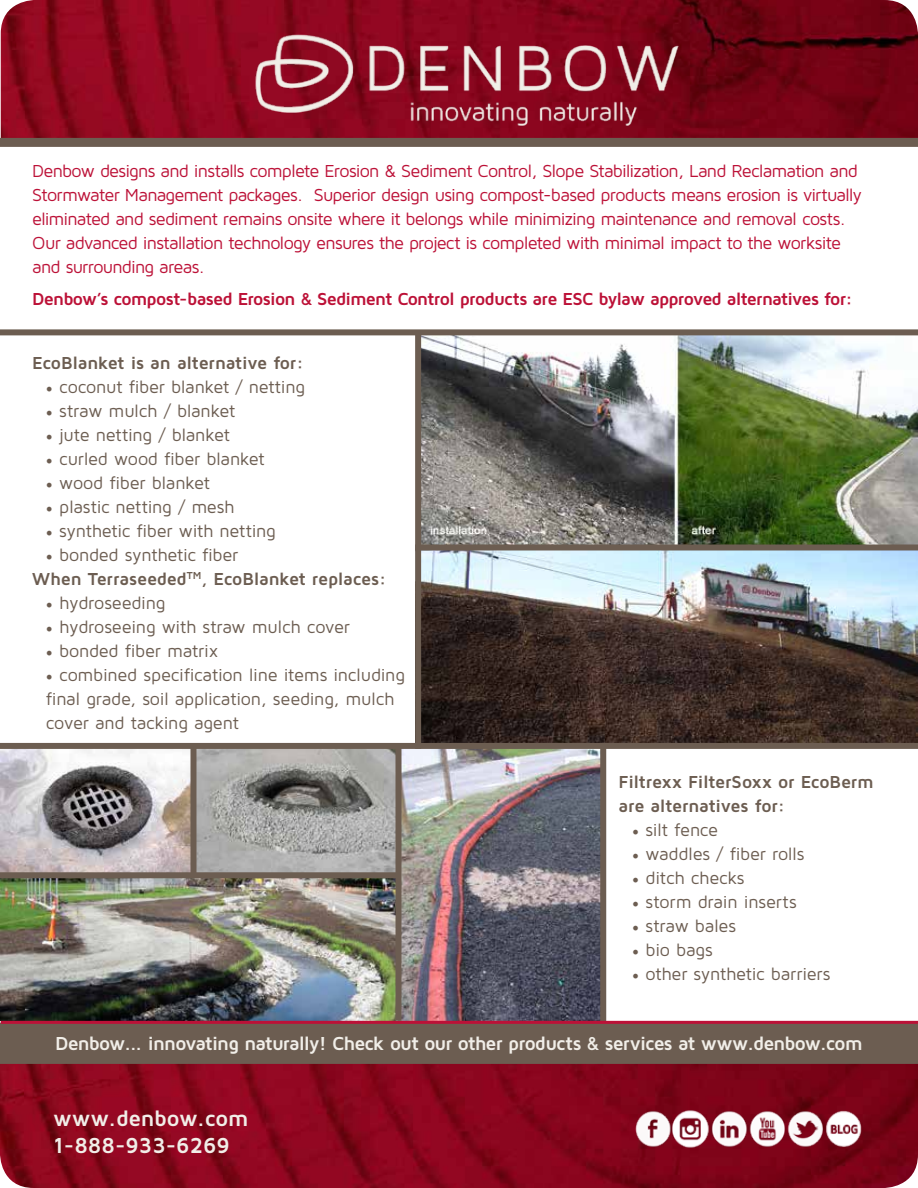
<style>
.page{position:relative;width:918px;height:1188px;background:#fff}
.page>*{position:absolute;margin:0;border:0;box-sizing:border-box;transform-origin:0 0}
.t1{font:700 22.5px/27px "Maven Pro";color:#f1eee8}
.t2{font:700 19.5px "Maven Pro";letter-spacing:-.045em;color:#f1eee8}
.t3{font:18px/24px "Maven Pro";letter-spacing:-.015em;color:#6c5d51}
.t4{font:18px/24px "Maven Pro";letter-spacing:-.045em;color:#bc1137}
.t5{font:700 18px/24px "Maven Pro";letter-spacing:-.015em;color:#6c5d51}
.t6{font:700 18px "Maven Pro";letter-spacing:-.045em;color:#bc1137}
.s1{font-family:"Minion Pro"}
.s2{font-family:"Minion Pro";font-weight:400}
.s3{font-weight:400}
</style>
<div class="page">
<img style="left:1px;top:749px;width:394px;height:272px">
<img style="left:401px;top:749px;width:199px;height:272px">
<img style="left:421px;top:550px;width:497px;height:193px">
<img style="left:421px;top:335px;width:497px;height:209px">
<div style="left:600px;top:745px;width:6px;height:277px;background:#6c5d51"></div>
<div style="left:0;top:1023px;width:918px;height:43px;background:#6c5d51"></div>
<img style="left:0;top:1064px;width:918px;height:124px">
<img style="left:1px;top:0;width:917px;height:138px">
<img style="left:233px;top:21px;width:467px;height:116px">
<div style="left:0;top:138px;width:918px;height:9px;background:#6c5d51"></div>
<hr style="left:1px;top:1021px;width:917px;height:3px;background:#bc1137">
<div style="left:0;top:743px;width:918px;height:6px;background:#6c5d51"></div>
<div style="left:415px;top:333px;width:6px;height:416px;background:#6c5d51"></div>
<div style="left:0;top:329px;width:918px;height:6px;background:#6c5d51"></div>
<div style="left:415px;top:544px;width:503px;height:6px;background:#6c5d51"></div>
<div style="left:395px;top:746px;width:6px;height:275px;background:#6c5d51"></div>
<div style="left:0;top:872px;width:398px;height:6px;background:#6c5d51"></div>
<div style="left:190px;top:747px;width:6px;height:129px;background:#6c5d51"></div>
<img style="left:635px;top:1108px;width:229px;height:41px">
<p class="t4" style="left:32px;top:158px;width:831px">Denbow designs and installs complete Erosion &amp; Sediment Control, Slope Stabilization, Land Reclamation and Stormwater Management packages. Superior design using compost-based products means erosion is virtually eliminated and sediment remains onsite where it belongs while minimizing maintenance and removal costs.<br>Our advanced installation technology ensures the project is completed with minimal impact to the worksite and surrounding areas.</p>
<p class="t6" style="left:32px;top:287px;width:822px">Denbow’s compost-based Erosion &amp; Sediment Control products are ESC bylaw approved alternatives for:</p>
<p class="t5" style="left:32px;top:350px;width:273px">EcoBlanket is an alternative for:</p>
<p class="t3" style="left:46px;top:374px;width:261px"><span class="s1">•</span> coconut fiber blanket / netting</p>
<p class="t3" style="left:46px;top:398px;width:191px"><span class="s1">•</span> straw mulch / blanket</p>
<p class="t3" style="left:46px;top:422px;width:186px"><span class="s1">•</span> jute netting / blanket</p>
<p class="t3" style="left:46px;top:446px;width:220px"><span class="s1">•</span> curled wood fiber blanket</p>
<p class="t3" style="left:46px;top:470px;width:166px"><span class="s1">•</span> wood fiber blanket</p>
<p class="t3" style="left:46px;top:494px;width:190px"><span class="s1">•</span> plastic netting / mesh</p>
<p class="t3" style="left:46px;top:518px;width:232px"><span class="s1">•</span> synthetic fiber with netting</p>
<p class="t5" style="left:32px;top:542px;width:355px;text-indent:14px"><span class="s2">•</span> <span class="s3">bonded synthetic fiber<br></span>When Terraseeded<sup>TM</sup>, EcoBlanket replaces:</p>
<p class="t3" style="left:46px;top:590px;width:121px"><span class="s1">•</span> hydroseeding</p>
<p class="t3" style="left:46px;top:614px;width:306px"><span class="s1">•</span> hydroseeing with straw mulch cover</p>
<p class="t3" style="left:46px;top:638px;width:174px"><span class="s1">•</span> bonded fiber matrix</p>
<p class="t3" style="left:46px;top:662px;width:361px"><span class="s1">•</span> combined specification line items including final grade, soil application, seeding, mulch cover and tacking agent</p>
<p class="t5" style="left:619px;top:769px;width:257px">Filtrexx FilterSoxx or EcoBerm are alternatives for:</p>
<p class="t3" style="left:632px;top:817px;width:88px"><span class="s1">•</span> silt fence</p>
<p class="t3" style="left:632px;top:841px;width:174px"><span class="s1">•</span> waddles / fiber rolls</p>
<p class="t3" style="left:632px;top:865px;width:114px"><span class="s1">•</span> ditch checks</p>
<p class="t3" style="left:632px;top:889px;width:166px"><span class="s1">•</span> storm drain inserts</p>
<p class="t3" style="left:632px;top:913px;width:106px"><span class="s1">•</span> straw bales</p>
<p class="t3" style="left:632px;top:937px;width:82px"><span class="s1">•</span> bio bags</p>
<p class="t3" style="left:632px;top:961px;width:200px"><span class="s1">•</span> other synthetic barriers</p>
<p class="t2" style="left:55px;top:1031px;width:809px">Denbow... innovating naturally! Check out our other products &amp; services at www.denbow.com</p>
<p class="t1" style="left:53px;top:1104px;width:197px">www.denbow.com<br>1-888-933-6269</p>
</div>
